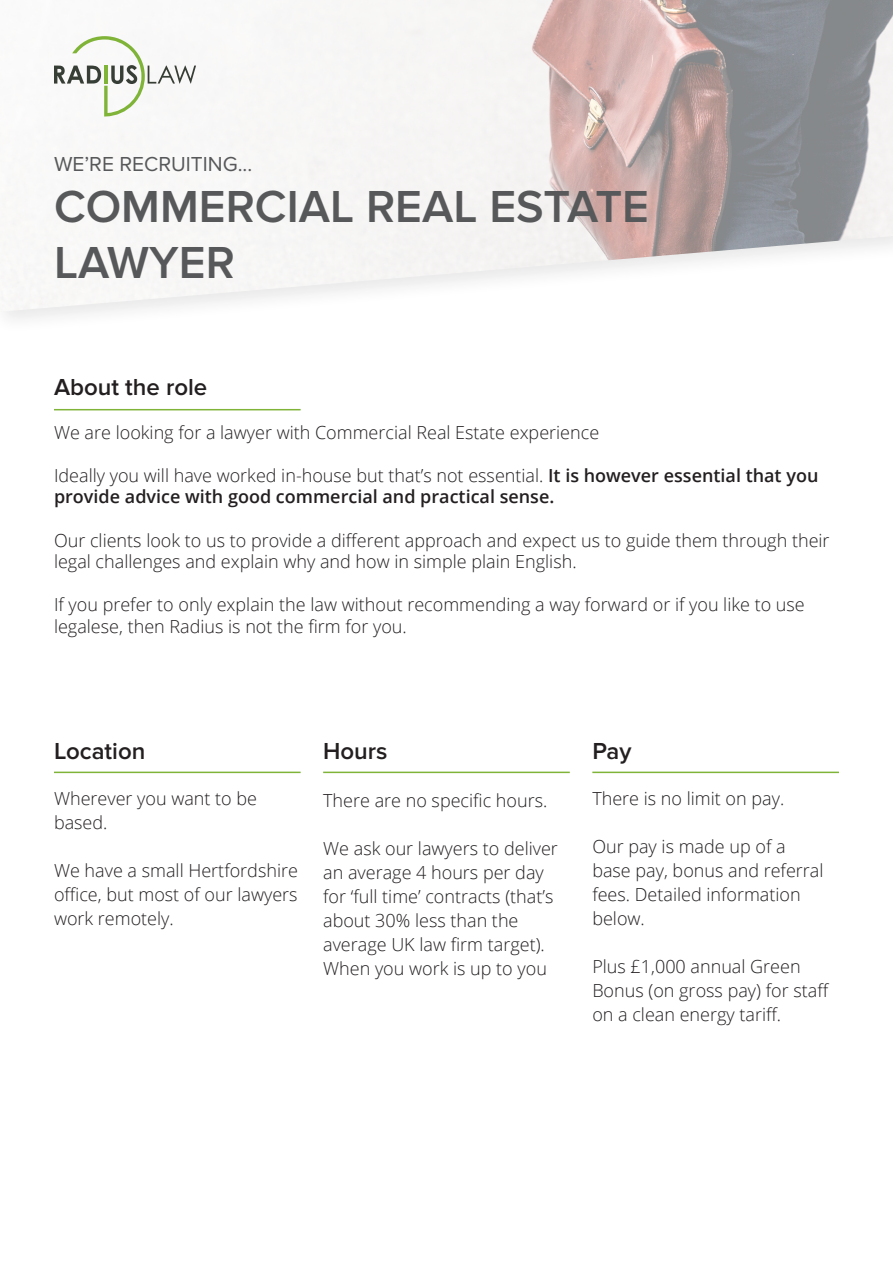
<style>
.page{position:relative;width:893px;height:1263px;background:#fff}
.page>*{position:absolute;margin:0;border:0;box-sizing:border-box;transform-origin:0 0}
.t1{font:600 46.5px/55.8px "Proxima Nova";color:#57585a}
.t2{font:600 24px "Proxima Nova";color:#231f20}
.t3{font:21px "Proxima Nova";color:#57585a}
.t4{font:300 18px/24px "Open Sans";color:#231f20}
.t5{font:600 18px/21.6px "Open Sans";color:#231f20}
.s1{font-weight:300}
</style>
<div class="page">
<img style="left:1px;top:0;width:892px;height:312px">
<svg style="left:54px;top:36px;width:142px;height:81px"></svg>
<hr style="left:54px;top:772px;width:247px;height:1px;background:#7fb438">
<hr style="left:323px;top:772px;width:247px;height:1px;background:#7fb438">
<hr style="left:592px;top:772px;width:247px;height:1px;background:#7fb438">
<hr style="left:54px;top:409px;width:247px;height:1px;background:#7fb438">
<p class="t3" style="left:54px;top:148px;width:200px">WE’RE RECRUITING...</p>
<p class="t1" style="left:54px;top:180px;width:597px">COMMERCIAL REAL ESTATE<br>LAWYER</p>
<p class="t2" style="left:54px;top:373px;width:155px">About the role</p>
<p class="t4" style="left:54px;top:419px;width:547px">We are looking for a lawyer with Commercial Real Estate experience</p>
<p class="t5" style="left:54px;top:464px;width:766px"><span class="s1">Ideally you will have worked in-house but that’s not essential.</span> It is however essential that you provide advice with good commercial and practical sense.</p>
<p class="t4" style="left:54px;top:529px;width:777px;line-height:21.6px">Our clients look to us to provide a different approach and expect us to guide them through their legal challenges and explain why and how in simple plain English.</p>
<p class="t4" style="left:54px;top:593px;width:752px;line-height:21.6px">If you prefer to only explain the law without recommending a way forward or if you like to use legalese, then Radius is not the firm for you.</p>
<p class="t2" style="left:54px;top:737px;width:93px">Location</p>
<p class="t4" style="left:54px;top:785px;width:205px">Wherever you want to be based.</p>
<p class="t4" style="left:54px;top:857px;width:245px;text-align:justify">We have a small Hertfordshire office, but most of our lawyers work remotely.</p>
<p class="t2" style="left:323px;top:737px;width:66px">Hours</p>
<p class="t4" style="left:323px;top:788px;width:226px">There are no specific hours.</p>
<p class="t4" style="left:323px;top:836px;width:236px">We ask our lawyers to deliver an average 4 hours per day for ‘full time’ contracts (that’s about 30% less than the average UK law firm target).</p>
<p class="t4" style="left:323px;top:956px;width:225px">When you work is up to you</p>
<p class="t2" style="left:592px;top:737px;width:41px">Pay</p>
<p class="t4" style="left:592px;top:785px;width:193px">There is no limit on pay.</p>
<p class="t4" style="left:592px;top:833px;width:195px">Our pay is made up of a</p>
<p class="t4" style="left:592px;top:857px;width:233px">base pay, bonus and referral fees. Detailed information below.</p>
<p class="t4" style="left:592px;top:953px;width:238px">Plus £1,000 annual Green<br>Bonus (on gross pay) for staff on a clean energy tariff.</p>
</div>
